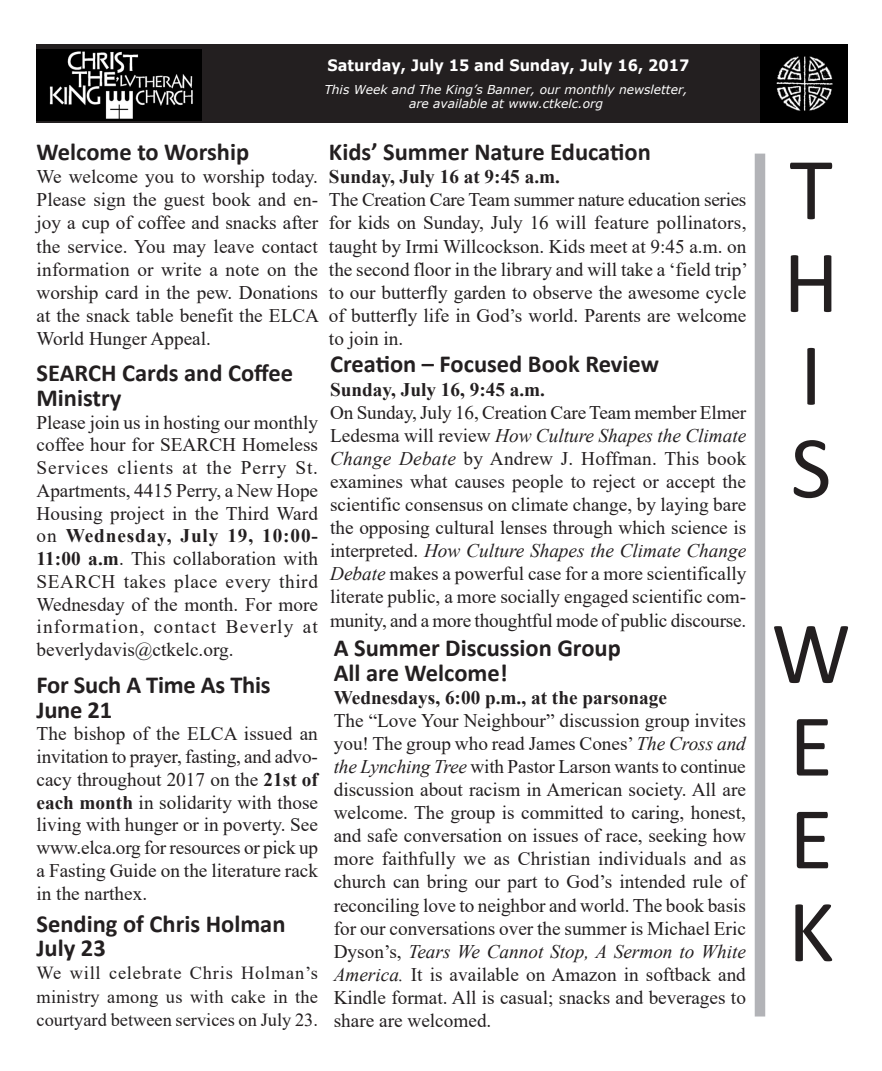
<style>
.page{position:relative;width:882px;height:1071px;background:#fff}
.page>*{position:absolute;margin:0;border:0;box-sizing:border-box;transform-origin:0 0}
.t1{font:89.25px "Calibri";color:#231f20}
.Inside_Heading{font:700 24.5px/24.5px "Calibri";color:#231f20}
.t2{font:19.25px/23.1px "Times New Roman";color:#231f20;text-align:justify}
.t3{font:700 19.25px "Times New Roman";color:#231f20}
.t4{font:18.38px/23.1px "Times New Roman";color:#231f20;text-align:justify}
.t5{font:700 15.75px "Verdana";color:#fff;scale:.92 1}
.t6{font:italic 12.25px/14.7px "Verdana";color:#fff;text-align:center}
.s1{font-weight:700}
.s2{font-style:italic}
</style>
<div class="page">
<div style="left:755px;top:154px;width:10px;height:863px;background:#b2b3b7"></div>
<div style="left:37px;top:44px;width:807px;height:79px;background:#231f20"></div>
<img style="left:37px;top:49px;width:165px;height:71px">
<img style="left:760px;top:44px;width:88px;height:78px">
<p class="t5" style="left:328px;top:54px;width:395px">Saturday, July 15 and Sunday, July 16, 2017</p>
<p class="t6" style="left:324px;top:82px;width:365px">This Week and The King’s Banner, our monthly newsletter, are available at www.ctkelc.org</p>
<p class="Inside_Heading" style="left:37px;top:139px;width:214px">Welcome to Worship</p>
<p class="t2" style="left:37px;top:165px;width:284px">We welcome you to worship today.<br>Please sign the guest book and en&shy;joy a cup of coffee and snacks after the service. You may leave contact information or write a note on the worship card in the pew. Donations at the snack table benefit the ELCA World Hunger Appeal.</p>
<p class="Inside_Heading" style="left:37px;top:361px;width:258px">SEARCH Cards and Coffee<br>Ministry</p>
<p class="t2" style="left:37px;top:410px;width:283px">Please join us in hosting our monthly coffee hour for SEARCH Homeless Services clients at the Perry St.<br>Apartments, 4415 Perry, a New Hope Housing project in the Third Ward on <span class="s1">Wednesday, July 19, 10:00- 11:00 a.m</span>. This collaboration with SEARCH takes place every third Wednesday of the month. For more information, contact Beverly at beverlydavis@ctkelc.org.</p>
<p class="Inside_Heading" style="left:37px;top:672px;width:236px">For Such A Time As This<br>June 21</p>
<p class="t2" style="left:37px;top:722px;width:283px">The bishop of the ELCA issued an invitation to prayer, fasting, and advo&shy;cacy throughout 2017 on the <span class="s1">21st of each month</span> in solidarity with those living with hunger or in poverty. See www.elca.org for resources or pick up a Fasting Guide on the literature rack in the narthex.</p>
<p class="Inside_Heading" style="left:37px;top:911px;width:251px">Sending of Chris Holman<br>July 23</p>
<p class="t4" style="left:37px;top:961px;width:283px">We will celebrate Chris Holman’s ministry among us with cake in the courtyard between services on July 23.</p>
<p class="Inside_Heading" style="left:329px;top:139px;width:323px">Kids’ Summer Nature Education</p>
<p class="t3" style="left:329px;top:163px;width:233px">Sunday, July 16 at 9:45 a.m.</p>
<p class="t2" style="left:329px;top:188px;width:420px">The Creation Care Team summer nature education series for kids on Sunday, July 16 will feature pollinators, taught by Irmi Willcockson. Kids meet at 9:45 a.m. on the second floor in the library and will take a ‘field trip’ to our butterfly garden to observe the awesome cycle of butterfly life in God’s world. Parents are welcome to join in.</p>
<p class="Inside_Heading" style="left:330px;top:352px;width:330px">Creation – Focused Book Review</p>
<p class="t3" style="left:330px;top:375px;width:217px">Sunday, July 16, 9:45 a.m.</p>
<p class="t2" style="left:330px;top:400px;width:418px">On Sunday, July 16, Creation Care Team member Elmer Ledesma will review <span class="s2">How Culture Shapes the Climate Change Debate</span> by Andrew J. Hoffman. This book examines what causes people to reject or accept the scientific consensus on climate change, by laying bare the opposing cultural lenses through which science is interpreted. <span class="s2">How Culture Shapes the Climate Change Debate</span> makes a powerful case for a more scientifically literate public, a more socially engaged scientific com&shy;munity, and a more thoughtful mode of public discourse.</p>
<p class="Inside_Heading" style="left:334px;top:635px;width:289px">A Summer Discussion Group</p>
<p class="Inside_Heading" style="left:334px;top:660px;width:176px">All are Welcome!</p>
<p class="t3" style="left:334px;top:683px;width:335px">Wednesdays, 6:00 p.m., at the parsonage</p>
<p class="t2" style="left:334px;top:708px;width:414px">The “Love Your Neighbour” discussion group invites you! The group who read James Cones’ <span class="s2">The Cross and the Lynching Tree</span> with Pastor Larson wants to continue discussion about racism in American society. All are welcome. The group is committed to caring, honest, and safe conversation on issues of race, seeking how more faithfully we as Christian individuals and as church can bring our part to God’s intended rule of reconciling love to neighbor and world. The book basis for our conversations over the summer is Michael Eric Dyson’s, <span class="s2">Tears We Cannot Stop, A Sermon to White America.</span> It is available on Amazon in softback and Kindle format. All is casual; snacks and beverages to share are welcomed.</p>
<p class="t1" style="left:789px;top:127px;width:45px">T</p>
<p class="t1" style="left:783px;top:220px;width:57px">H</p>
<p class="t1" style="left:800px;top:313px;width:24px">I</p>
<p class="t1" style="left:791px;top:406px;width:42px">S</p>
<p class="t1" style="left:771px;top:591px;width:81px">W</p>
<p class="t1" style="left:789px;top:684px;width:45px">E</p>
<p class="t1" style="left:789px;top:777px;width:45px">E</p>
<p class="t1" style="left:788px;top:869px;width:48px">K</p>
</div>
